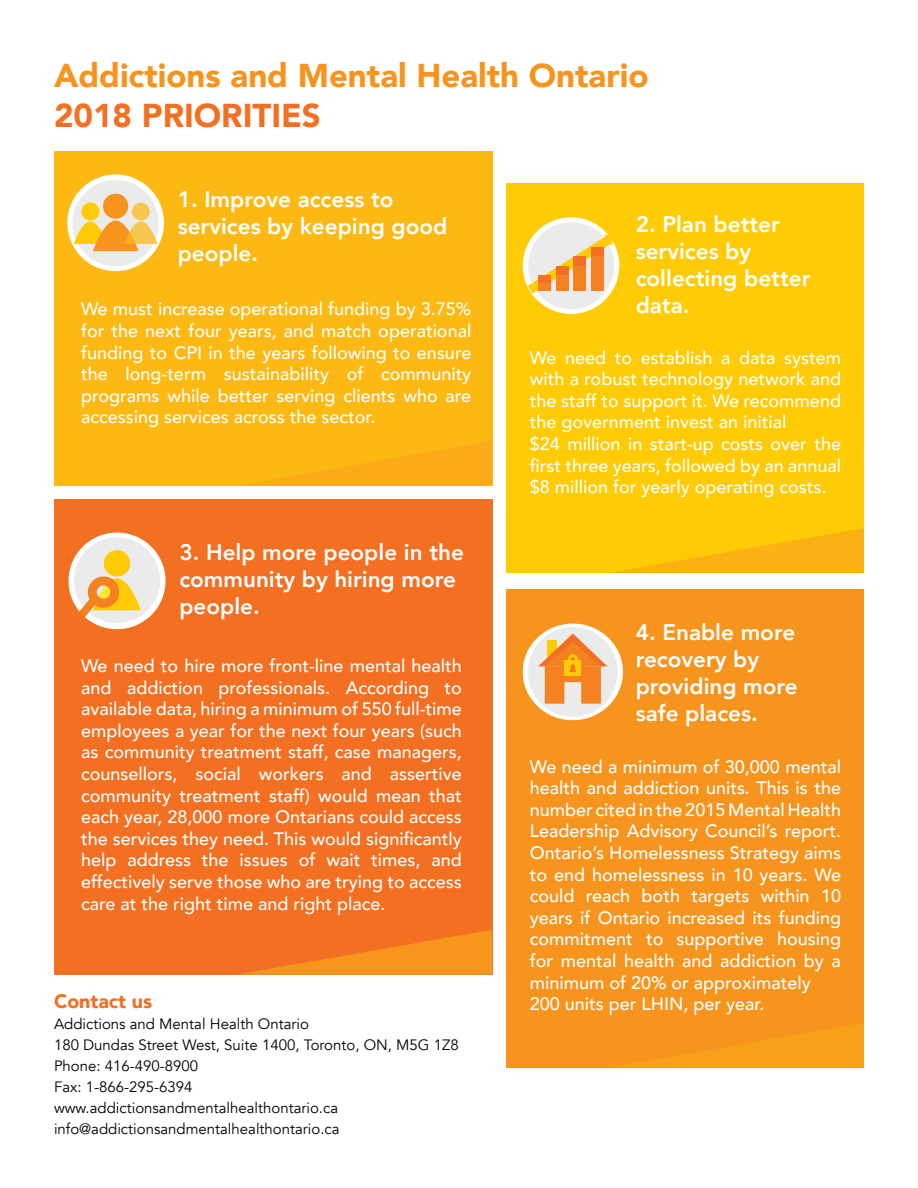
<style>
.page{position:relative;width:918px;height:1188px;background:#fff}
.page>*{position:absolute;margin:0;border:0;box-sizing:border-box;transform-origin:0 0}
.t1{font:900 33px "Avenir";color:#f7941e}
.t2{font:900 33px "Avenir";color:#f36f21}
.t3{font:800 22.5px/27px "Avenir";color:#fff}
.t4{font:900 19.5px "Avenir";color:#f36f21}
.t5{font:500 18px/21.6px "Avenir";color:#fff;text-align:justify}
.t6{font:15px/21px "Avenir";color:#000}
</style>
<div class="page">
<div style="left:54px;top:151px;width:438px;height:335px;background:#fdb913"></div>
<div style="left:67px;top:175px;width:97px;height:96px;background:#fff;border-radius:50%"></div>
<svg style="left:72px;top:180px;width:87px;height:86px;background:#ebeae7"></svg>
<div style="left:103px;top:194px;width:25px;height:25px;background:#f7941e;border-radius:50%"></div>
<div style="left:132px;top:203px;width:18px;height:18px;background:#f7c74f;border-radius:50%"></div>
<div style="left:81px;top:203px;width:18px;height:18px;background:#ffcb05;border-radius:50%"></div>
<svg style="left:74px;top:221px;width:84px;height:30px;background:#f5c15e"></svg>
<svg style="left:245px;top:441px;width:247px;height:44px"></svg>
<div style="left:507px;top:184px;width:357px;height:389px;background:#ffcb05"></div>
<div style="left:523px;top:217px;width:96px;height:97px;background:#fff;border-radius:50%"></div>
<div style="left:528px;top:222px;width:86px;height:87px;background:#ebebeb;border-radius:50%"></div>
<svg style="left:528px;top:234px;width:86px;height:60px"></svg>
<div style="left:539px;top:275px;width:12px;height:16px;background:#f36f21"></div>
<div style="left:556px;top:266px;width:13px;height:25px;background:#f36f21"></div>
<div style="left:574px;top:257px;width:12px;height:34px;background:#f36f21"></div>
<div style="left:591px;top:248px;width:13px;height:43px;background:#f36f21"></div>
<div style="left:539px;top:283px;width:12px;height:8px;background:#f58220"></div>
<div style="left:556px;top:275px;width:13px;height:16px;background:#f58220"></div>
<div style="left:574px;top:266px;width:12px;height:25px;background:#f58220"></div>
<div style="left:591px;top:257px;width:13px;height:34px;background:#f58220"></div>
<div style="left:54px;top:499px;width:438px;height:476px;background:#f36f21"></div>
<div style="left:68px;top:533px;width:98px;height:96px;background:#fff;border-radius:50%"></div>
<div style="left:74px;top:537px;width:86px;height:86px;background:#ebebeb;border-radius:50%"></div>
<div style="left:104px;top:550px;width:26px;height:26px;background:#ffcb05;border-radius:50%"></div>
<div style="left:88px;top:576px;width:31px;height:32px;border:9px solid #f58220;border-radius:50%"></div>
<svg style="left:75px;top:578px;width:66px;height:44px"></svg>
<svg style="left:611px;top:528px;width:253px;height:45px"></svg>
<svg style="left:238px;top:930px;width:254px;height:45px"></svg>
<div style="left:507px;top:590px;width:357px;height:478px;background:#f7941e"></div>
<div style="left:523px;top:624px;width:100px;height:96px;background:#fff;border-radius:50%"></div>
<div style="left:528px;top:627px;width:90px;height:90px;background:#ebebeb;border-radius:50%"></div>
<svg style="left:538px;top:633px;width:69px;height:71px"></svg>
<svg style="left:618px;top:1023px;width:246px;height:44px"></svg>
<h1 class="t1" style="left:54px;top:47px;width:596px">Addictions and Mental Health Ontario</h1>
<h1 class="t2" style="left:54px;top:87px;width:268px">2018 PRIORITIES</h1>
<p class="t3" style="left:178px;top:186px;width:271px">1. Improve access to services by keeping good people.</p>
<p class="t5" style="left:81px;top:297px;width:392px">We must increase operational funding by 3.75% for the next four years, and match operational funding to CPI in the years following to ensure the long-term sustainability of community programs while better serving clients who are accessing services across the sector.</p>
<p class="t3" style="left:636px;top:211px;width:176px">2. Plan better services by collecting better data.</p>
<p class="t5" style="left:530px;top:346px;width:313px;text-align:left">We need to establish a data system with a robust technology network and the staff to support it. We recommend the government invest an initial<br>$24 million in start-up costs over the first three years, followed by an annual $8 million for yearly operating costs.</p>
<p class="t3" style="left:179px;top:539px;width:286px">3. Help more people in the community by hiring more people.</p>
<p class="t5" style="left:81px;top:654px;width:382px">We need to hire more front-line mental health and addiction professionals. According to available data, hiring a minimum of 550 full-time employees a year for the next four years (such as community treatment staff, case managers, counsellors, social workers and assertive community treatment staff) would mean that each year, 28,000 more Ontarians could access the services they need. This would significantly help address the issues of wait times, and effectively serve those who are trying to access care at the right time and right place.</p>
<p class="t3" style="left:636px;top:619px;width:164px">4. Enable more recovery by providing more safe places.</p>
<p class="t5" style="left:530px;top:754px;width:313px">We need a minimum of 30,000 mental health and addiction units. This is the number cited in the 2015 Mental Health Leadership Advisory Council’s report.<br>Ontario’s Homelessness Strategy aims to end homelessness in 10 years. We could reach both targets within 10 years if Ontario increased its funding commitment to supportive housing for mental health and addiction by a minimum of 20% or approximately</p>
<p class="t4" style="left:54px;top:984px;width:100px">Contact us</p>
<p class="t5" style="left:530px;top:992px;width:236px">200 units per LHIN, per year.</p>
<p class="t6" style="left:54px;top:1013px;width:406px">Addictions and Mental Health Ontario<br>180 Dundas Street West, Suite 1400, Toronto, ON, M5G 1Z8<br>Phone: 416-490-8900<br>Fax: 1-866-295-6394 www.addictionsandmentalhealthontario.ca info@addictionsandmentalhealthontario.ca</p>
</div>
